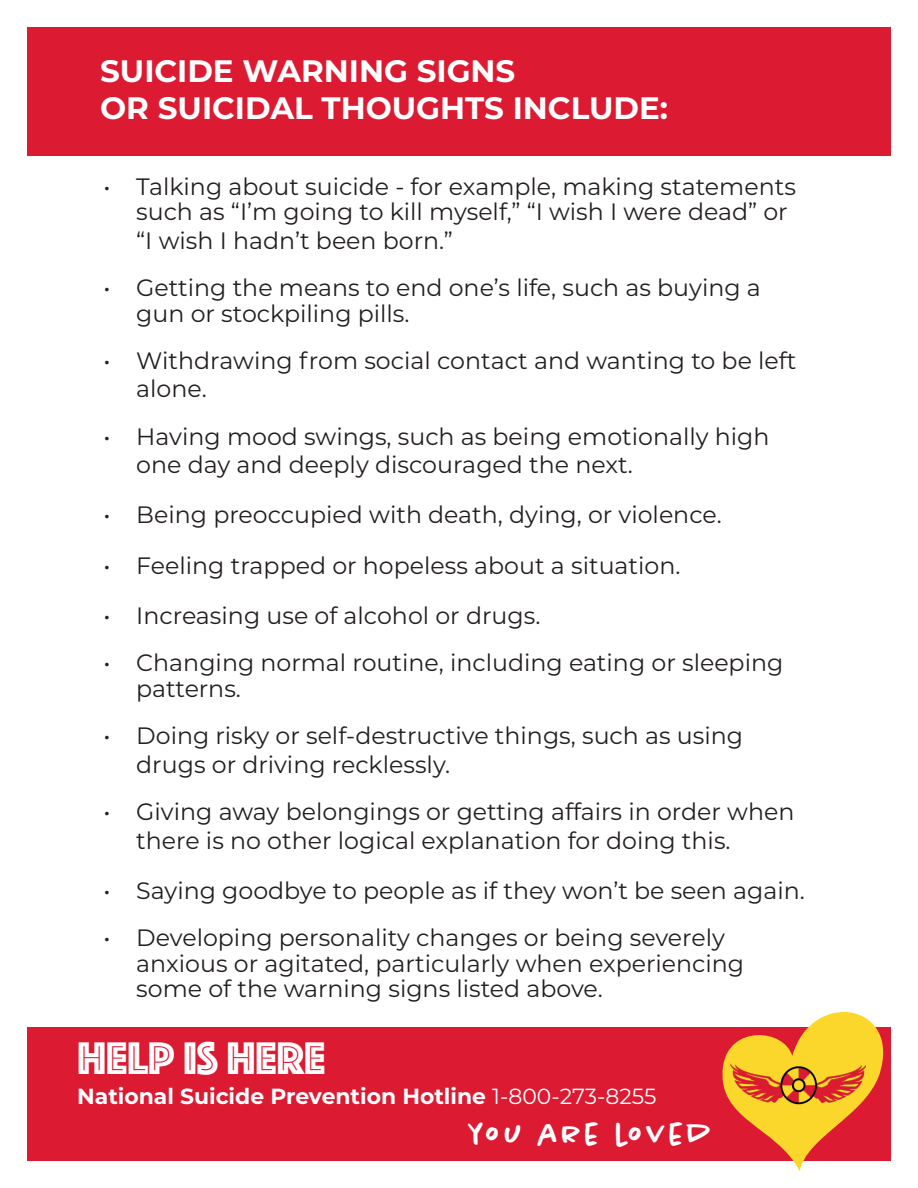
<style>
.page{position:relative;width:918px;height:1188px;background:#fff}
.page>*{position:absolute;margin:0;border:0;box-sizing:border-box;transform-origin:0 0}
.t1{font:47.4px "Phosphate Inline";letter-spacing:-.01em;color:#fff}
.t2{font:700 31.05px "Montserrat";color:#fff}
.t3{font:500 31.05px "Chantal";letter-spacing:.1em;color:#fff}
.t4{font:23.7px/25.5px "Montserrat";color:#231f20}
.t5{font:700 21.9px "Montserrat";color:#fff}
.s1{font-weight:400}
</style>
<div class="page">
<div style="left:27px;top:27px;width:864px;height:129px;background:#dc1a32"></div>
<div style="left:27px;top:1027px;width:864px;height:134px;background:#dc1a32"></div>
<svg style="left:722px;top:1012px;width:162px;height:160px"></svg>
<img style="left:731px;top:1061px;width:134px;height:46px">
<p class="t2" style="left:100px;top:49px;width:417px">SUICIDE WARNING SIGNS</p>
<p class="t2" style="left:100px;top:86px;width:569px">OR SUICIDAL THOUGHTS INCLUDE:</p>
<p class="t4" style="left:136px;top:173px;width:661px;text-indent:-33px">• Talking about suicide - for example, making statements such as “I’m going to kill myself,” “I wish I were dead” or</p>
<p class="t4" style="left:136px;top:227px;width:318px">“I wish I hadn’t been born.”</p>
<p class="t4" style="left:136px;top:274px;width:626px;text-indent:-33px">• Getting the means to end one’s life, such as buying a gun or stockpiling pills.</p>
<p class="t4" style="left:136px;top:345px;width:662px;line-height:28.5px;text-indent:-33px">• Withdrawing from social contact and wanting to be left alone.</p>
<p class="t4" style="left:136px;top:421px;width:635px;line-height:28.5px;text-indent:-33px">• Having mood swings, such as being emotionally high one day and deeply discouraged the next.</p>
<p class="t4" style="left:103px;top:501px;width:620px">• Being preoccupied with death, dying, or violence.</p>
<p class="t4" style="left:103px;top:552px;width:579px">• Feeling trapped or hopeless about a situation.</p>
<p class="t4" style="left:103px;top:602px;width:438px">• Increasing use of alcohol or drugs.</p>
<p class="t4" style="left:136px;top:649px;width:649px;text-indent:-33px">• Changing normal routine, including eating or sleeping patterns.</p>
<p class="t4" style="left:136px;top:721px;width:608px;line-height:28.5px;text-indent:-33px">• Doing risky or self-destructive things, such as using drugs or driving recklessly.</p>
<p class="t4" style="left:136px;top:797px;width:660px;line-height:28.5px;text-indent:-33px">• Giving away belongings or getting affairs in order when there is no other logical explanation for doing this.</p>
<p class="t4" style="left:103px;top:877px;width:703px">• Saying goodbye to people as if they won’t be seen again.</p>
<p class="t4" style="left:136px;top:924px;width:609px;text-indent:-33px">• Developing personality changes or being severely anxious or agitated, particularly when experiencing some of the warning signs listed above.</p>
<p class="t1" style="left:77px;top:1024px;width:250px">HELP IS HERE</p>
<p class="t5" style="left:77px;top:1080px;width:581px">National Suicide Prevention Hotline <span class="s1">1-800-273-8255</span></p>
<p class="t3" style="left:469px;top:1115px;width:246px">you are loved</p>
</div>
